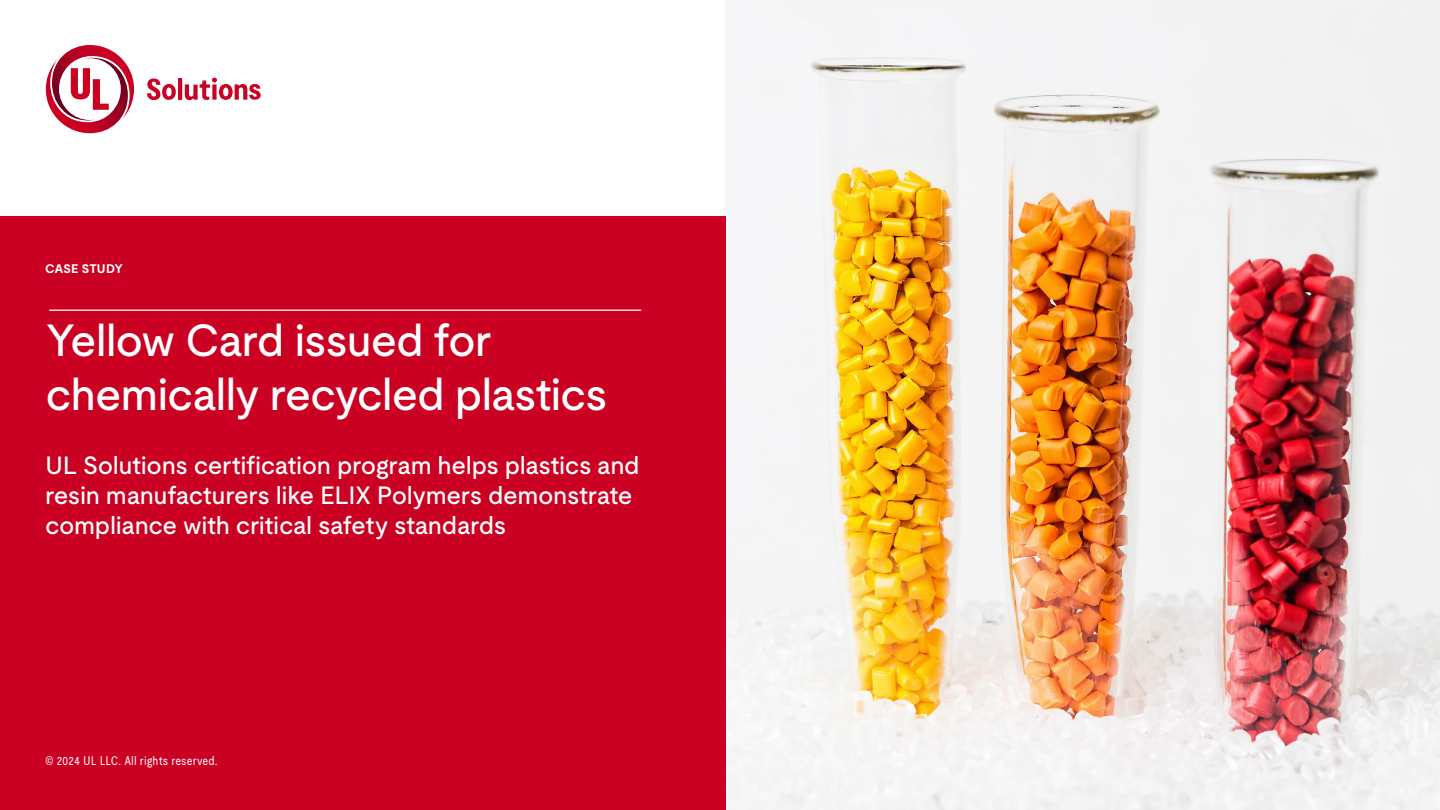
<style>
.page{position:relative;width:1440px;height:810px;background:#fff}
.page>*{position:absolute;margin:0;border:0;box-sizing:border-box;transform-origin:0 0}
.t1{font:500 45px/54px "UL Moderat";letter-spacing:-.025em;color:#fff}
.t2{font:500 25px/30px "UL Moderat";letter-spacing:-.015em;color:#fff}
.t3{font:condensed 12.5px "UL Moderat";letter-spacing:.005em;color:#fff}
.t4{font:700 12.5px "UL Moderat";letter-spacing:.005em;color:#fff}
</style>
<div class="page">
<img style="left:726px;top:0;width:714px;height:810px">
<div style="left:0;top:217px;width:726px;height:593px;background:#ca0123"></div>
<svg style="left:46px;top:45px;width:215px;height:88px"></svg>
<hr style="left:49px;top:310px;width:592px;height:1px;background:#fff">
<p class="t4" style="left:45px;top:258px;width:80px">CASE STUDY</p>
<h1 class="t1" style="left:45px;top:312px;width:564px">Yellow Card issued for chemically recycled plastics</h1>
<p class="t2" style="left:45px;top:449px;width:596px">UL Solutions certification program helps plastics and resin manufacturers like ELIX Polymers demonstrate compliance with critical safety standards</p>
<p class="t3" style="left:45px;top:751px;width:174px">© 2024 UL LLC. All rights reserved.</p>
</div>
